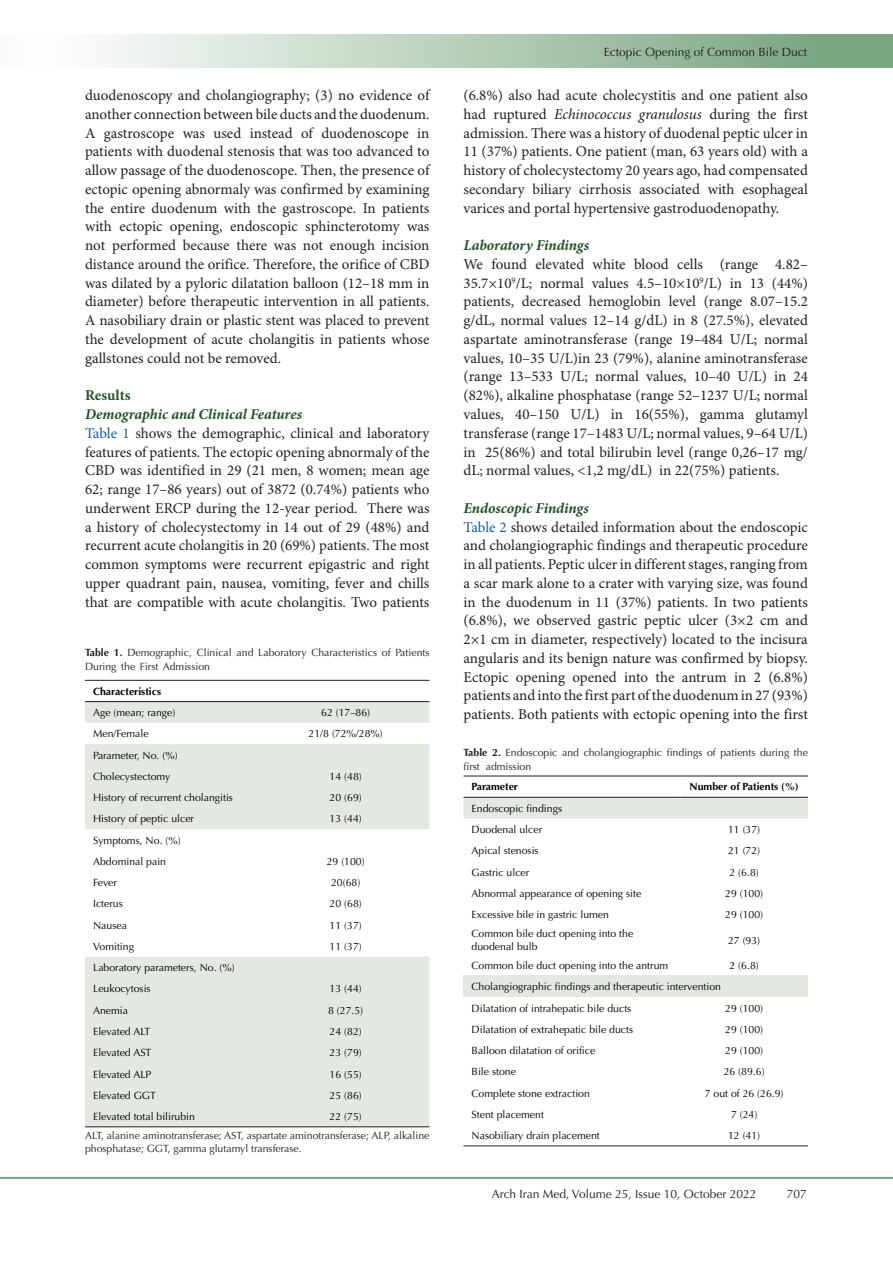
<style>
.page{position:relative;width:893px;height:1263px;background:#fff}
.page>*{position:absolute;margin:0;border:0;box-sizing:border-box;transform-origin:0 0}
.t1{font:15px/18.8px "Minion Pro";color:#231f20;text-align:justify}
.t2{font:italic 700 15px "Minion Pro";letter-spacing:-.005em;color:#215026}
.t3{font:700 15px "Minion Pro";color:#265026}
.t4{font:12px "Optima LT Std";color:#231f20}
.t5{font:10.5px/13.5px "Optima LT Std";color:#000}
.t6{font:10.5px/13.5px "Optima LT Std";color:#231f20}
.t7{font:700 10.5px "Optima LT Std";color:#000}
.s1{color:#175d9e}
.s2{font-weight:700}
.s3{font-style:italic}
</style>
<div class="page">
<div style="left:0;top:1177px;width:893px;height:2px;background:#0099e5;border:1px solid #7aa581"></div>
<div style="left:0;top:35px;width:892px;height:33px;background:linear-gradient(to right,#fff,#719f79)"></div>
<div style="left:85px;top:702px;width:344px;height:21px;background:#e3e8e1"></div>
<div style="left:85px;top:744px;width:344px;height:85px;background:#e3e8e1"></div>
<div style="left:85px;top:957px;width:344px;height:169px;background:#e3e8e1"></div>
<hr style="left:85px;top:680px;width:177px;height:1px;background:#231f20">
<hr style="left:262px;top:680px;width:167px;height:1px;background:#231f20">
<hr style="left:85px;top:701px;width:177px;height:1px;background:#231f20">
<hr style="left:262px;top:701px;width:167px;height:1px;background:#231f20">
<hr style="left:85px;top:1126px;width:177px;height:1px;background:#231f20">
<hr style="left:262px;top:1126px;width:167px;height:1px;background:#231f20">
<div style="left:463px;top:798px;width:345px;height:20px;background:#e3e8e1"></div>
<div style="left:463px;top:976px;width:345px;height:21px;background:#e3e8e1"></div>
<hr style="left:463px;top:776px;width:217px;height:1px;background:#231f20">
<hr style="left:680px;top:776px;width:128px;height:1px;background:#231f20">
<hr style="left:463px;top:797px;width:217px;height:1px;background:#231f20">
<hr style="left:680px;top:797px;width:128px;height:1px;background:#231f20">
<hr style="left:463px;top:1145px;width:217px;height:1px;background:#231f20">
<hr style="left:680px;top:1145px;width:128px;height:1px;background:#231f20">
<p class="t1" style="left:85px;top:87px;width:346px">duodenoscopy and cholangiography; (3) no evidence of another connection between bile ducts and the duodenum.<br>A gastroscope was used instead of duodenoscope in patients with duodenal stenosis that was too advanced to allow passage of the duodenoscope. Then, the presence of ectopic opening abnormaly was confirmed by examining the entire duodenum with the gastroscope. In patients with ectopic opening, endoscopic sphincterotomy was not performed because there was not enough incision distance around the orifice. Therefore, the orifice of CBD was dilated by a pyloric dilatation balloon (12–18 mm in diameter) before therapeutic intervention in all patients.<br>A nasobiliary drain or plastic stent was placed to prevent the development of acute cholangitis in patients whose gallstones could not be removed.</p>
<p class="t3" style="left:85px;top:385px;width:47px">Results</p>
<p class="t2" style="left:85px;top:403px;width:218px">Demographic and Clinical Features</p>
<p class="t1" style="left:85px;top:424px;width:346px"><span class="s1">Table 1</span> shows the demographic, clinical and laboratory features of patients. The ectopic opening abnormaly of the CBD was identified in 29 (21 men, 8 women; mean age 62; range 17–86 years) out of 3872 (0.74%) patients who underwent ERCP during the 12-year period. There was a history of cholecystectomy in 14 out of 29 (48%) and recurrent acute cholangitis in 20 (69%) patients. The most common symptoms were recurrent epigastric and right upper quadrant pain, nausea, vomiting, fever and chills that are compatible with acute cholangitis. Two patients</p>
<p class="t6" style="left:85px;top:646px;width:346px"><span class="s2">Table 1.</span> Demographic, Clinical and Laboratory Characteristics of Patients<br>During the First Admission</p>
<p class="t7" style="left:93px;top:685px;width:69px">Characteristics</p>
<p class="t5" style="left:93px;top:706px;width:84px">Age (mean; range)</p>
<p class="t5" style="left:321px;top:706px;width:51px">62 (17–86)</p>
<p class="t5" style="left:93px;top:727px;width:57px">Men/Female</p>
<p class="t5" style="left:309px;top:727px;width:76px">21/8 (72%/28%)</p>
<p class="t5" style="left:93px;top:748px;width:86px">Parameter, No. (%)</p>
<p class="t5" style="left:93px;top:770px;width:79px">Cholecystectomy</p>
<p class="t5" style="left:330px;top:770px;width:34px">14 (48)</p>
<p class="t5" style="left:93px;top:791px;width:141px">History of recurrent cholangitis</p>
<p class="t5" style="left:330px;top:791px;width:34px">20 (69)</p>
<p class="t5" style="left:93px;top:812px;width:102px">History of peptic ulcer</p>
<p class="t5" style="left:330px;top:812px;width:34px">13 (44)</p>
<p class="t5" style="left:93px;top:833px;width:89px">Symptoms, No. (%)</p>
<p class="t5" style="left:93px;top:855px;width:74px">Abdominal pain</p>
<p class="t5" style="left:327px;top:855px;width:39px">29 (100)</p>
<p class="t5" style="left:93px;top:876px;width:25px">Fever</p>
<p class="t5" style="left:331px;top:876px;width:31px">20(68)</p>
<p class="t5" style="left:93px;top:897px;width:31px">Icterus</p>
<p class="t5" style="left:330px;top:897px;width:34px">20 (68)</p>
<p class="t5" style="left:93px;top:918px;width:35px">Nausea</p>
<p class="t5" style="left:330px;top:918px;width:34px">11 (37)</p>
<p class="t5" style="left:93px;top:940px;width:42px">Vomiting</p>
<p class="t5" style="left:330px;top:940px;width:34px">11 (37)</p>
<p class="t5" style="left:93px;top:961px;width:143px">Laboratory parameters, No. (%)</p>
<p class="t5" style="left:93px;top:982px;width:59px">Leukocytosis</p>
<p class="t5" style="left:330px;top:982px;width:34px">13 (44)</p>
<p class="t5" style="left:93px;top:1003px;width:37px">Anemia</p>
<p class="t5" style="left:328px;top:1003px;width:37px">8 (27.5)</p>
<p class="t5" style="left:93px;top:1025px;width:59px">Elevated ALT</p>
<p class="t5" style="left:330px;top:1025px;width:34px">24 (82)</p>
<p class="t5" style="left:93px;top:1046px;width:60px">Elevated AST</p>
<p class="t5" style="left:330px;top:1046px;width:34px">23 (79)</p>
<p class="t5" style="left:93px;top:1067px;width:60px">Elevated ALP</p>
<p class="t5" style="left:330px;top:1067px;width:34px">16 (55)</p>
<p class="t5" style="left:93px;top:1089px;width:64px">Elevated GGT</p>
<p class="t5" style="left:330px;top:1089px;width:34px">25 (86)</p>
<p class="t5" style="left:93px;top:1110px;width:103px">Elevated total bilirubin</p>
<p class="t5" style="left:330px;top:1110px;width:34px">22 (75)</p>
<p class="t6" style="left:85px;top:1129px;width:346px">ALT, alanine aminotransferase; AST, aspartate aminotransferase; ALP, alkaline phosphatase; GGT, gamma glutamyl transferase.</p>
<p class="t4" style="left:604px;top:45px;width:205px">Ectopic Opening of Common Bile Duct</p>
<p class="t1" style="left:463px;top:87px;width:346px">(6.8%) also had acute cholecystitis and one patient also had ruptured <span class="s3">Echinococcus granulosus</span> during the first admission. There was a history of duodenal peptic ulcer in 11 (37%) patients. One patient (man, 63 years old) with a history of cholecystectomy 20 years ago, had compensated secondary biliary cirrhosis associated with esophageal varices and portal hypertensive gastroduodenopathy.</p>
<p class="t2" style="left:463px;top:235px;width:127px">Laboratory Findings</p>
<p class="t1" style="left:463px;top:255px;width:346px">We found elevated white blood cells (range 4.82– 35.7×10<sup>9</sup>/L; normal values 4.5–10×10<sup>9</sup>/L) in 13 (44%) patients, decreased hemoglobin level (range 8.07–15.2 g/dL, normal values 12–14 g/dL) in 8 (27.5%), elevated aspartate aminotransferase (range 19–484 U/L; normal values, 10–35 U/L)in 23 (79%), alanine aminotransferase (range 13–533 U/L; normal values, 10–40 U/L) in 24 (82%), alkaline phosphatase (range 52–1237 U/L; normal values, 40–150 U/L) in 16(55%), gamma glutamyl transferase (range 17–1483 U/L; normal values, 9–64 U/L) in 25(86%) and total bilirubin level (range 0,26–17 mg/ dL; normal values, &lt;1,2 mg/dL) in 22(75%) patients.</p>
<p class="t2" style="left:463px;top:497px;width:127px">Endoscopic Findings</p>
<p class="t1" style="left:463px;top:518px;width:346px"><span class="s1">Table 2</span> shows detailed information about the endoscopic and cholangiographic findings and therapeutic procedure in all patients. Peptic ulcer in different stages, ranging from a scar mark alone to a crater with varying size, was found in the duodenum in 11 (37%) patients. In two patients (6.8%), we observed gastric peptic ulcer (3×2 cm and 2×1 cm in diameter, respectively) located to the incisura angularis and its benign nature was confirmed by biopsy.<br>Ectopic opening opened into the antrum in 2 (6.8%) patients and into the first part of the duodenum in 27 (93%) patients. Both patients with ectopic opening into the first</p>
<p class="t6" style="left:463px;top:746px;width:346px"><span class="s2">Table 2.</span> Endoscopic and cholangiographic findings of patients during the first admission</p>
<p class="t7" style="left:472px;top:781px;width:48px">Parameter</p>
<p class="t7" style="left:690px;top:781px;width:111px">Number of Patients (%)</p>
<p class="t5" style="left:472px;top:802px;width:92px">Endoscopic findings</p>
<p class="t5" style="left:472px;top:823px;width:72px">Duodenal ulcer</p>
<p class="t5" style="left:728px;top:823px;width:34px">11 (37)</p>
<p class="t5" style="left:472px;top:844px;width:69px">Apical stenosis</p>
<p class="t5" style="left:728px;top:844px;width:34px">21 (72)</p>
<p class="t5" style="left:472px;top:865px;width:59px">Gastric ulcer</p>
<p class="t5" style="left:729px;top:865px;width:31px">2 (6.8)</p>
<p class="t5" style="left:472px;top:887px;width:171px">Abnormal appearance of opening site</p>
<p class="t5" style="left:725px;top:887px;width:39px">29 (100)</p>
<p class="t5" style="left:472px;top:908px;width:139px">Excessive bile in gastric lumen</p>
<p class="t5" style="left:725px;top:908px;width:39px">29 (100)</p>
<p class="t5" style="left:472px;top:927px;width:163px">Common bile duct opening into the duodenal bulb</p>
<p class="t5" style="left:728px;top:933px;width:34px">27 (93)</p>
<p class="t5" style="left:472px;top:959px;width:198px">Common bile duct opening into the antrum</p>
<p class="t5" style="left:729px;top:959px;width:31px">2 (6.8)</p>
<p class="t5" style="left:472px;top:980px;width:251px">Cholangiographic findings and therapeutic intervention</p>
<p class="t5" style="left:472px;top:1001px;width:161px">Dilatation of intrahepatic bile ducts</p>
<p class="t5" style="left:725px;top:1001px;width:39px">29 (100)</p>
<p class="t5" style="left:472px;top:1023px;width:163px">Dilatation of extrahepatic bile ducts</p>
<p class="t5" style="left:725px;top:1023px;width:39px">29 (100)</p>
<p class="t5" style="left:472px;top:1044px;width:125px">Balloon dilatation of orifice</p>
<p class="t5" style="left:725px;top:1044px;width:39px">29 (100)</p>
<p class="t5" style="left:472px;top:1065px;width:46px">Bile stone</p>
<p class="t5" style="left:724px;top:1065px;width:42px">26 (89.6)</p>
<p class="t5" style="left:472px;top:1086px;width:120px">Complete stone extraction</p>
<p class="t5" style="left:705px;top:1086px;width:80px">7 out of 26 (26.9)</p>
<p class="t5" style="left:472px;top:1108px;width:74px">Stent placement</p>
<p class="t5" style="left:731px;top:1108px;width:28px">7 (24)</p>
<p class="t5" style="left:472px;top:1129px;width:130px">Nasobiliary drain placement</p>
<p class="t5" style="left:728px;top:1129px;width:34px">12 (41)</p>
<p class="t4" style="left:492px;top:1187px;width:266px">Arch Iran Med, Volume 25, Issue 10, October 2022</p>
<p class="t4" style="left:787px;top:1187px;width:22px">707</p>
</div>
